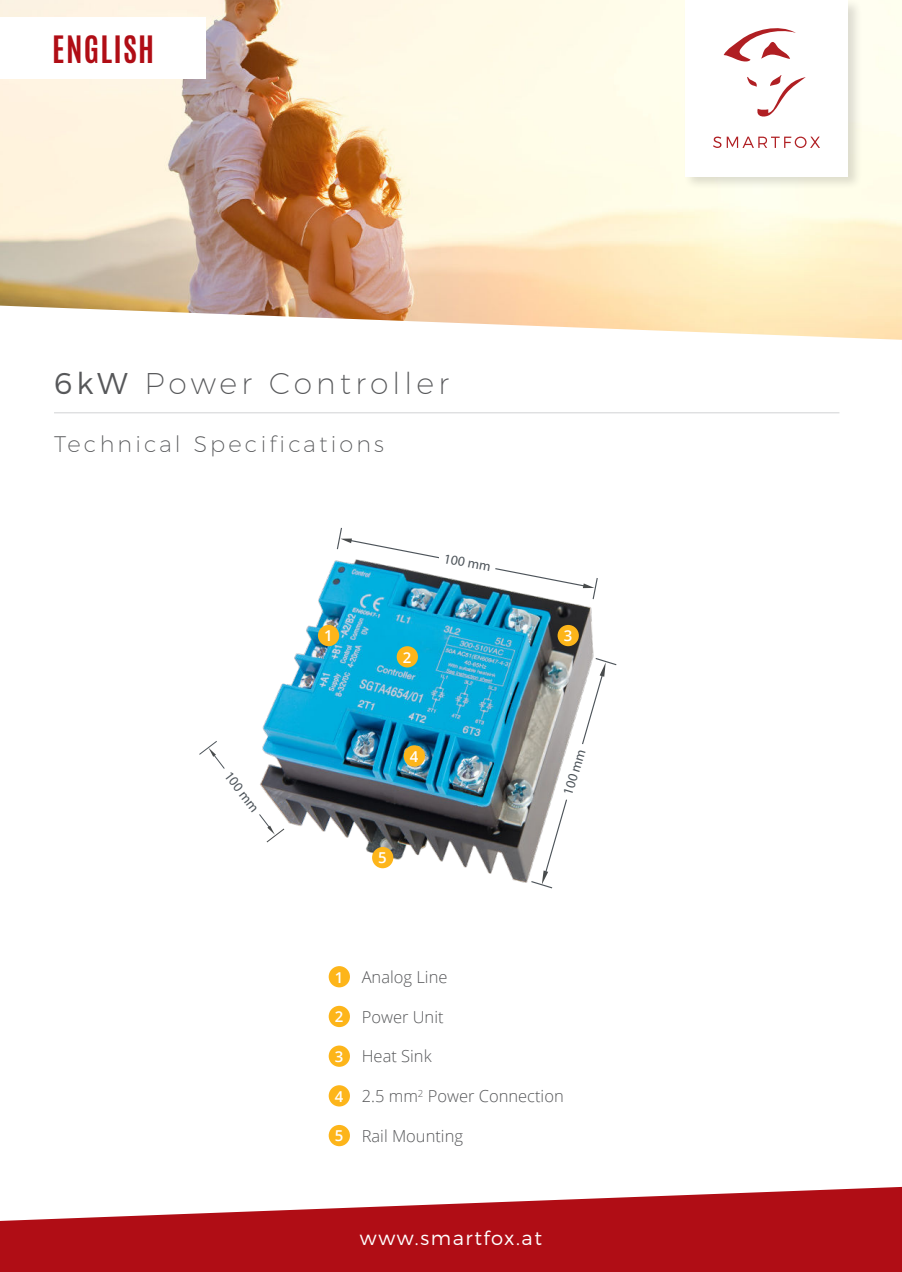
<style>
.page{position:relative;width:902px;height:1272px;background:#fff}
.page>*{position:absolute;margin:0;border:0;box-sizing:border-box;transform-origin:0 0}
.t1{font:700 31.5px "Antonio";letter-spacing:.04em;color:#b00d15}
.t2{font:200 30px "Montserrat";letter-spacing:.14em;color:#57585a}
.t3{font:200 22.5px "Montserrat";letter-spacing:.14em;color:#57585a}
.t4{font:300 19.5px "Montserrat";letter-spacing:.08em;color:#fff}
.t5{font:300 16.5px "Open Sans";color:#57585a}
.t6{font:600 15px "Open Sans";color:#fff}
.t7{font:13.8px "Myriad Pro";color:#4d545a}
.s1{font-weight:300}
.s2{font-weight:600;font-size:15px;color:#fff}
</style>
<div class="page">
<svg style="left:0;top:1187px;width:901px;height:84px;fill:#b00d15"></svg>
<img style="left:262px;top:560px;width:332px;height:323px">
<svg style="left:530px;top:657px;width:87px;height:232px"></svg>
<svg style="left:336px;top:527px;width:262px;height:73px"></svg>
<svg style="left:199px;top:740px;width:86px;height:103px"></svg>
<img style="left:0;top:0;width:901px;height:305px">
<svg style="left:0;top:305px;width:901px;height:35px"></svg>
<hr style="left:54px;top:412px;width:785px;height:1px;background:#d1d2d4">
<div style="left:682px;top:0;width:180px;height:191px;background:#231f20;opacity:.15"></div>
<div style="left:685px;top:0;width:162px;height:176px;background:#fff"></div>
<svg style="left:723px;top:28px;width:72px;height:34px"></svg>
<svg style="left:747px;top:75px;width:58px;height:42px"></svg>
<svg style="left:713px;top:137px;width:107px;height:11px"></svg>
<div style="left:318px;top:625px;width:21px;height:21px;background:#fdb51a;border-radius:50%"></div>
<div style="left:396px;top:646px;width:22px;height:21px;background:#fdb51a;border-radius:50%"></div>
<div style="left:557px;top:625px;width:21px;height:21px;background:#fdb51a;border-radius:50%"></div>
<div style="left:403px;top:745px;width:22px;height:21px;background:#fdb51a;border-radius:50%"></div>
<div style="left:372px;top:847px;width:21px;height:21px;background:#fdb51a;border-radius:50%"></div>
<div style="left:328px;top:966px;width:22px;height:21px;background:#fdb51a;border-radius:50%"></div>
<div style="left:328px;top:1005px;width:22px;height:22px;background:#fdb51a;border-radius:50%"></div>
<div style="left:328px;top:1045px;width:22px;height:21px;background:#fdb51a;border-radius:50%"></div>
<div style="left:328px;top:1085px;width:22px;height:21px;background:#fdb51a;border-radius:50%"></div>
<div style="left:328px;top:1124px;width:22px;height:22px;background:#fdb51a;border-radius:50%"></div>
<div style="left:0;top:17px;width:206px;height:62px;background:#fff"></div>
<h1 class="t1" style="left:52px;top:34px;width:104px">ENGLISH</h1>
<h2 class="t2" style="left:54px;top:371px;width:396px"><span class="s1">6kW</span> Power Controller</h2>
<h3 class="t3" style="left:54px;top:435px;width:331px">Technical Specifications</h3>
<p class="t7" style="left:234px;top:767px;width:49px;rotate:52deg">100 mm</p>
<p class="t6" style="left:324px;top:629px;width:10px">1</p>
<p class="t6" style="left:403px;top:651px;width:10px">2</p>
<p class="t7" style="left:445px;top:550px;width:49px;rotate:11deg">100 mm</p>
<p class="t6" style="left:410px;top:750px;width:10px">4</p>
<p class="t6" style="left:378px;top:851px;width:10px">5</p>
<p class="t6" style="left:563px;top:629px;width:10px">3</p>
<p class="t7" style="left:559px;top:792px;width:49px;rotate:-73deg">100 mm</p>
<p class="t5" style="left:335px;top:970px;width:114px"><span class="s2">1</span> Analog Line</p>
<p class="t5" style="left:335px;top:1010px;width:110px"><span class="s2">2</span> Power Unit</p>
<p class="t5" style="left:335px;top:1049px;width:98px"><span class="s2">3</span> Heat Sink</p>
<p class="t5" style="left:335px;top:1089px;width:230px"><span class="s2">4</span> 2.5 mm<sup>2</sup> Power Connection</p>
<p class="t5" style="left:335px;top:1129px;width:130px"><span class="s2">5</span> Rail Mounting</p>
<p class="t4" style="left:360px;top:1226px;width:183px">www.smartfox.at</p>
</div>
